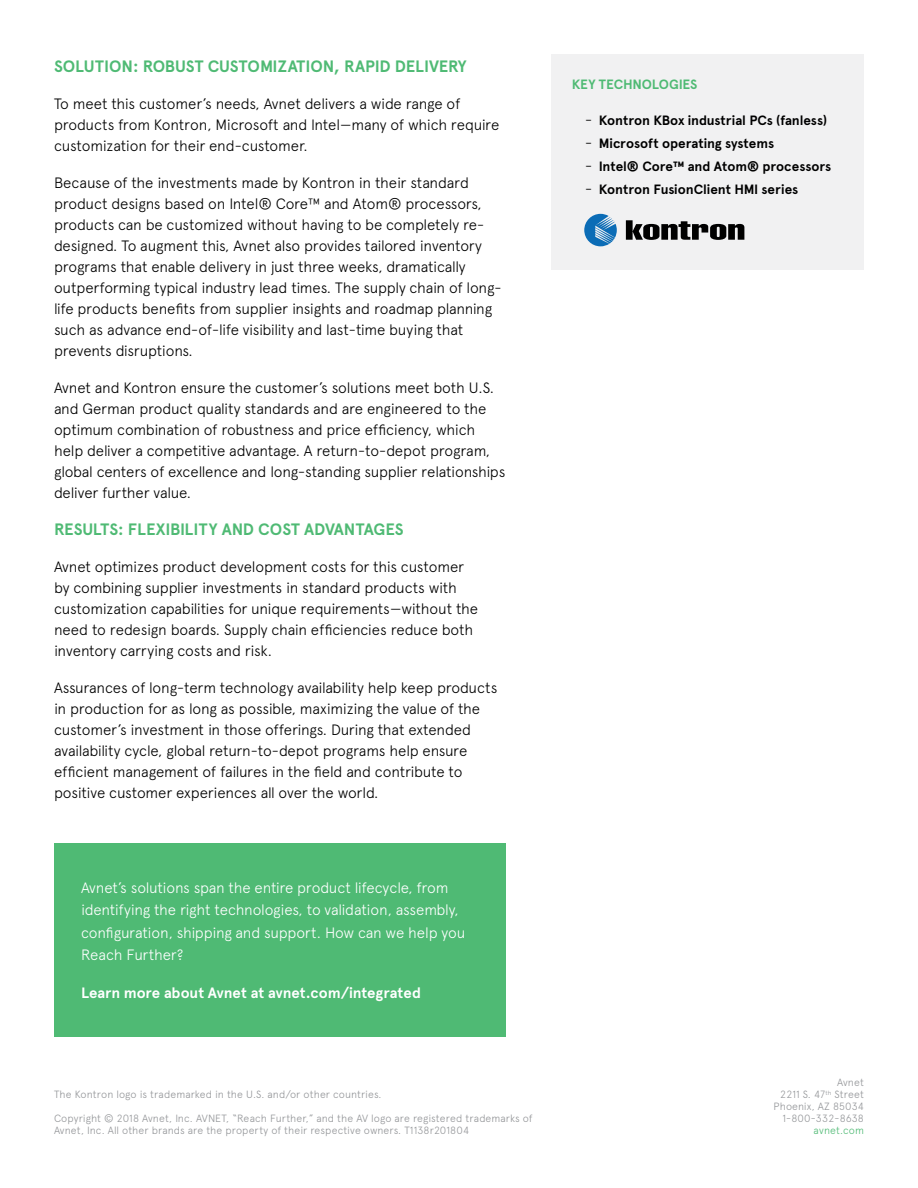
<style>
.page{position:relative;width:918px;height:1188px;background:#fff}
.page>*{position:absolute;margin:0;border:0;box-sizing:border-box;transform-origin:0 0}
.t1{font:700 16.5px "Apercu Pro";letter-spacing:-.005em;color:#4fba74}
.t2{font:300 15px/21px "Apercu Pro";letter-spacing:-.015em;color:#000}
.t3{font:300 15px/22.5px "Apercu Pro";letter-spacing:-.015em;color:#fff}
.t4{font:700 15px "Apercu Pro";color:#fff}
.t5{font:700 13.5px "Apercu Pro";letter-spacing:-.005em;color:#000}
.t6{font:700 13.5px "Apercu Pro";letter-spacing:-.015em;color:#4fba74}
.t7{font:300 10.5px/12px "Apercu Pro";letter-spacing:.01em;color:#939598;text-align:right}
.t8{font:300 10.5px "Apercu Pro";letter-spacing:.015em;color:#4fba74}
.s1{font-weight:300;font-size:15px}
</style>
<div class="page">
<div style="left:54px;top:844px;width:451px;height:193px;background:#4fba74"></div>
<div style="left:552px;top:54px;width:312px;height:216px;background:#f1f1f2"></div>
<svg style="left:584px;top:214px;width:33px;height:32px"></svg>
<svg style="left:626px;top:220px;width:118px;height:20px"></svg>
<p class="t1" style="left:54px;top:54px;width:414px">SOLUTION: ROBUST CUSTOMIZATION, RAPID DELIVERY</p>
<p class="t2" style="left:54px;top:92px;width:447px">To meet this customer’s needs, Avnet delivers a wide range of products from Kontron, Microsoft and Intel—many of which require customization for their end-customer.</p>
<p class="t2" style="left:54px;top:171px;width:449px">Because of the investments made by Kontron in their standard product designs based on Intel® Core™ and Atom® processors, products can be customized without having to be completely re&shy;designed. To augment this, Avnet also provides tailored inventory programs that enable delivery in just three weeks, dramatically outperforming typical industry lead times. The supply chain of long&shy;life products benefits from supplier insights and roadmap planning such as advance end-of-life visibility and last-time buying that prevents disruptions.</p>
<p class="t2" style="left:54px;top:376px;width:453px">Avnet and Kontron ensure the customer’s solutions meet both U.S. and German product quality standards and are engineered to the optimum combination of robustness and price efficiency, which help deliver a competitive advantage. A return-to-depot program, global centers of excellence and long-standing supplier relationships deliver further value.</p>
<p class="t1" style="left:54px;top:517px;width:351px">RESULTS: FLEXIBILITY AND COST ADVANTAGES</p>
<p class="t2" style="left:54px;top:555px;width:426px">Avnet optimizes product development costs for this customer by combining supplier investments in standard products with customization capabilities for unique requirements—without the need to redesign boards. Supply chain efficiencies reduce both inventory carrying costs and risk.</p>
<p class="t2" style="left:54px;top:676px;width:445px">Assurances of long-term technology availability help keep products in production for as long as possible, maximizing the value of the customer’s investment in those offerings. During that extended availability cycle, global return-to-depot programs help ensure efficient management of failures in the field and contribute to positive customer experiences all over the world.</p>
<p class="t3" style="left:81px;top:875px;width:386px">Avnet’s solutions span the entire product lifecycle, from identifying the right technologies, to validation, assembly, configuration, shipping and support. How can we help you Reach Further?</p>
<p class="t4" style="left:81px;top:981px;width:342px">Learn more about Avnet at avnet.com/integrated</p>
<p class="t7" style="left:54px;top:1087px;width:329px">The Kontron logo is trademarked in the U.S. and/or other countries.</p>
<p class="t7" style="left:54px;top:1111px;width:480px;text-align:left">Copyright © 2018 Avnet, Inc. AVNET, “Reach Further,” and the AV logo are registered trademarks of<br>Avnet, Inc. All other brands are the property of their respective owners. T1138r201804</p>
<p class="t6" style="left:572px;top:74px;width:127px">KEY TECHNOLOGIES</p>
<p class="t5" style="left:585px;top:110px;width:243px"><span class="s1">-</span> Kontron KBox industrial PCs (fanless)</p>
<p class="t5" style="left:585px;top:133px;width:190px"><span class="s1">-</span> Microsoft operating systems</p>
<p class="t5" style="left:585px;top:156px;width:247px"><span class="s1">-</span> Intel® Core™ and Atom® processors</p>
<p class="t5" style="left:585px;top:179px;width:215px"><span class="s1">-</span> Kontron FusionClient HMI series</p>
<p class="t7" style="left:774px;top:1075px;width:92px">Avnet<br>2211 S. 47<sup>th</sup> Street<br>Phoenix, AZ 85034<br>1-800-332-8638</p>
<p class="t8" style="left:814px;top:1122px;width:52px">avnet.com</p>
</div>
